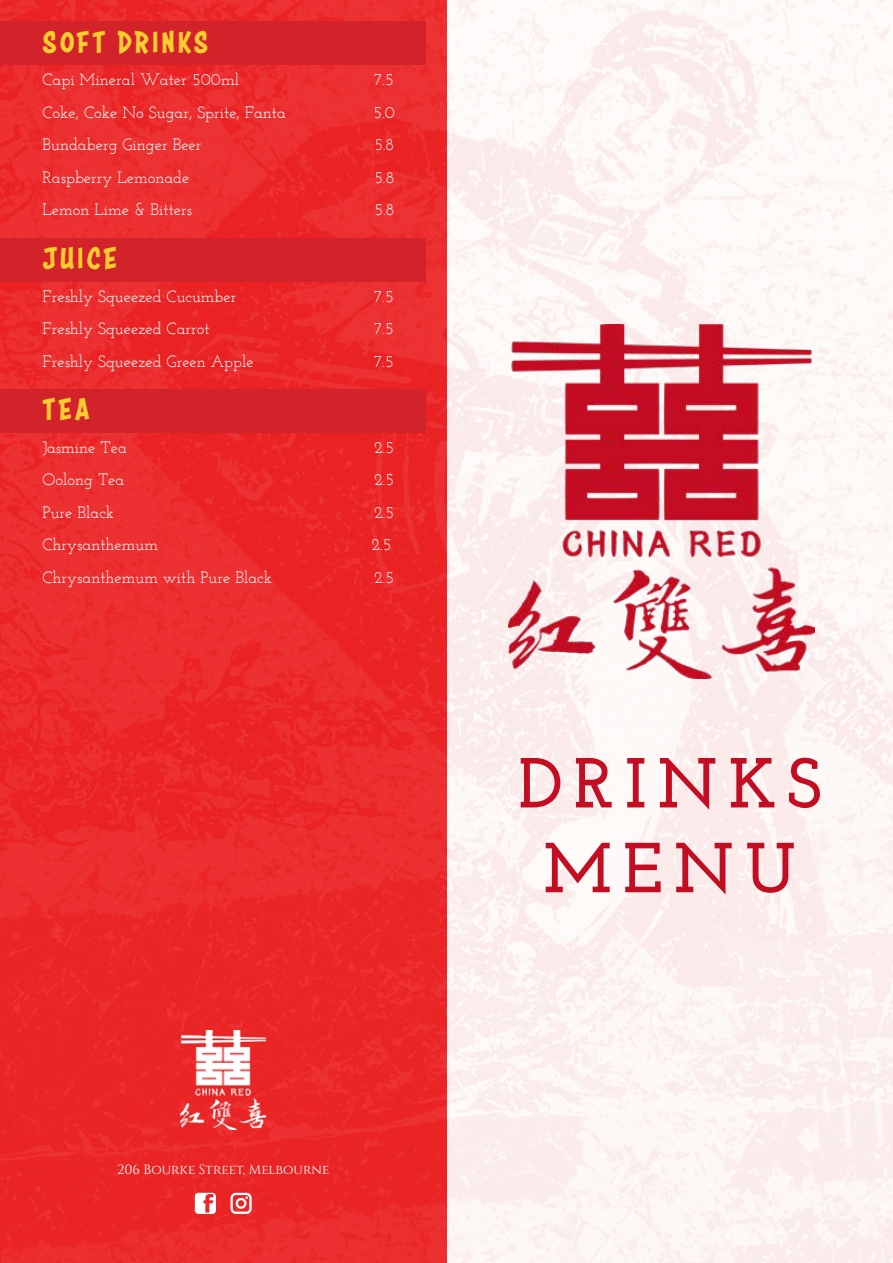
<style>
.page{position:relative;width:893px;height:1263px;background:#fff}
.page>*{position:absolute;margin:0;border:0;box-sizing:border-box;transform-origin:0 0}
.t1{font:700 70.65px/84.8px "Josefin Slab";letter-spacing:.15em;color:#c30d23;text-align:center}
.t2{font:37.5px "Astounder Squared BB";letter-spacing:.08em;color:#ffcc31}
.t3{font:16.5px "Josefin Slab";color:#fff}
.t4{font:13.5px "Cinzel";color:#fff}
</style>
<div class="page">
<img style="left:0;top:0;width:893px;height:1263px">
<svg style="left:195px;top:1193px;width:21px;height:21px"></svg>
<svg style="left:230px;top:1193px;width:22px;height:21px"></svg>
<img style="left:508px;top:324px;width:306px;height:354px">
<div style="left:0;top:21px;width:425px;height:44px;background:#d2232a"></div>
<div style="left:0;top:238px;width:425px;height:43px;background:#d2232a"></div>
<div style="left:0;top:389px;width:425px;height:44px;background:#d2232a"></div>
<img style="left:181px;top:1031px;width:85px;height:98px">
<h2 class="t2" style="left:43px;top:20px;width:167px">SOFT DRINKS</h2>
<p class="t3" style="left:43px;top:70px;width:198px">Capi Mineral Water 500ml</p>
<p class="t3" style="left:374px;top:70px;width:21px">7.5</p>
<p class="t3" style="left:43px;top:102px;width:245px">Coke, Coke No Sugar, Sprite, Fanta</p>
<p class="t3" style="left:373px;top:102px;width:23px">5.0</p>
<p class="t3" style="left:43px;top:135px;width:161px">Bundaberg Ginger Beer</p>
<p class="t3" style="left:374px;top:135px;width:22px">5.8</p>
<p class="t3" style="left:43px;top:168px;width:148px">Raspberry Lemonade</p>
<p class="t3" style="left:374px;top:168px;width:22px">5.8</p>
<p class="t3" style="left:43px;top:200px;width:151px">Lemon Lime &amp; Bitters</p>
<p class="t3" style="left:374px;top:200px;width:22px">5.8</p>
<h2 class="t2" style="left:43px;top:236px;width:76px">JUICE</h2>
<p class="t3" style="left:43px;top:286px;width:195px">Freshly Squeezed Cucumber</p>
<p class="t3" style="left:374px;top:286px;width:21px">7.5</p>
<p class="t3" style="left:43px;top:319px;width:169px">Freshly Squeezed Carrot</p>
<p class="t3" style="left:374px;top:319px;width:21px">7.5</p>
<p class="t3" style="left:43px;top:351px;width:213px">Freshly Squeezed Green Apple</p>
<p class="t3" style="left:374px;top:351px;width:21px">7.5</p>
<h2 class="t2" style="left:43px;top:387px;width:48px">TEA</h2>
<p class="t3" style="left:43px;top:437px;width:86px">Jasmine Tea</p>
<p class="t3" style="left:374px;top:437px;width:21px">2.5</p>
<p class="t3" style="left:43px;top:470px;width:83px">Oolong Tea</p>
<p class="t3" style="left:374px;top:470px;width:21px">2.5</p>
<p class="t3" style="left:43px;top:502px;width:73px">Pure Black</p>
<p class="t3" style="left:374px;top:502px;width:21px">2.5</p>
<p class="t3" style="left:43px;top:535px;width:117px">Chrysanthemum</p>
<p class="t3" style="left:372px;top:535px;width:21px">2.5</p>
<p class="t3" style="left:43px;top:568px;width:231px">Chrysanthemum with Pure Black</p>
<p class="t3" style="left:374px;top:568px;width:21px">2.5</p>
<p class="t4" style="left:117px;top:1161px;width:214px">206 Bourke Street, Melbourne</p>
<h1 class="t1" style="left:518px;top:741px;width:305px">DRINKS<br>MENU</h1>
</div>
